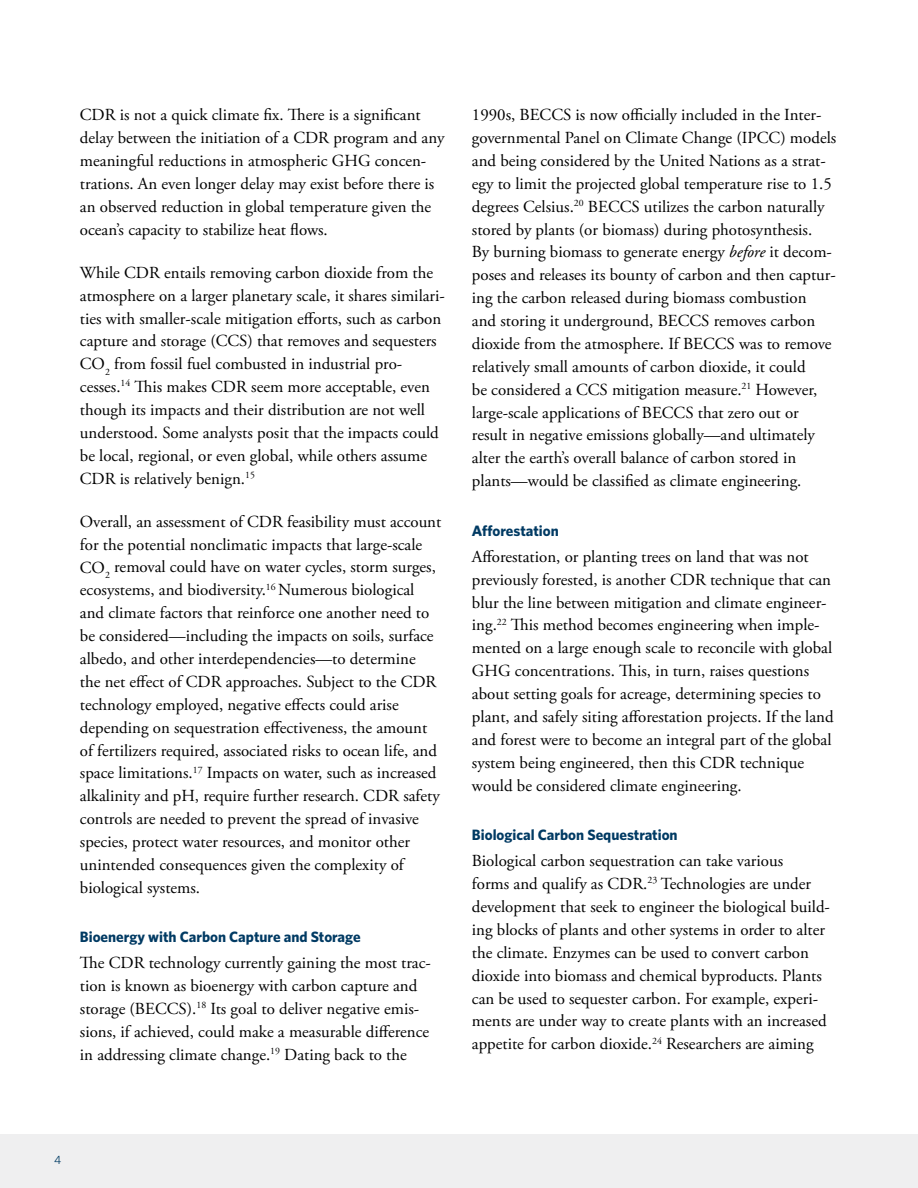
<style>
.page{position:relative;width:918px;height:1188px;background:#fff}
.page>*{position:absolute;margin:0;border:0;box-sizing:border-box;transform-origin:0 0}
.t1{font:16.8px/23px "Adobe Garamond Pro";color:#000}
.t2{font:700 15px "Whitney";color:#003a63}
.t3{font:12px "Whitney";color:#003a63}
.s1{font-style:italic}
</style>
<div class="page">
<div style="left:0;top:1134px;width:918px;height:54px;background:#efeff0"></div>
<p class="t1" style="left:80px;top:104px;width:366px">CDR is not a quick climate fix. There is a significant delay between the initiation of a CDR program and any meaningful reductions in atmospheric GHG concen&shy;trations. An even longer delay may exist before there is an observed reduction in global temperature given the ocean’s capacity to stabilize heat flows.</p>
<p class="t1" style="left:80px;top:262px;width:367px">While CDR entails removing carbon dioxide from the atmosphere on a larger planetary scale, it shares similari&shy;ties with smaller-scale mitigation efforts, such as carbon capture and storage (CCS) that removes and sequesters CO<sub>2</sub> from fossil fuel combusted in industrial pro&shy;cesses.<sup>14</sup> This makes CDR seem more acceptable, even though its impacts and their distribution are not well understood. Some analysts posit that the impacts could be local, regional, or even global, while others assume CDR is relatively benign.<sup>15</sup></p>
<p class="t1" style="left:80px;top:511px;width:363px">Overall, an assessment of CDR feasibility must account for the potential nonclimatic impacts that large-scale CO<sub>2</sub> removal could have on water cycles, storm surges, ecosystems, and biodiversity.<sup>16</sup> Numerous biological and climate factors that reinforce one another need to be considered—including the impacts on soils, surface albedo, and other interdependencies—to determine<br>the net effect of CDR approaches. Subject to the CDR technology employed, negative effects could arise depending on sequestration effectiveness, the amount of fertilizers required, associated risks to ocean life, and space limitations.<sup>17</sup> Impacts on water, such as increased alkalinity and pH, require further research. CDR safety controls are needed to prevent the spread of invasive species, protect water resources, and monitor other unintended consequences given the complexity of biological systems.</p>
<p class="t2" style="left:80px;top:927px;width:282px">Bioenergy with Carbon Capture and Storage</p>
<p class="t1" style="left:80px;top:952px;width:353px">The CDR technology currently gaining the most trac&shy;tion is known as bioenergy with carbon capture and storage (BECCS).<sup>18</sup> Its goal to deliver negative emis&shy;sions, if achieved, could make a measurable difference in addressing climate change.<sup>19</sup> Dating back to the</p>
<p class="t1" style="left:472px;top:104px;width:366px">1990s, BECCS is now officially included in the Inter&shy;governmental Panel on Climate Change (IPCC) models and being considered by the United Nations as a strat&shy;egy to limit the projected global temperature rise to 1.5 degrees Celsius.<sup>20</sup> BECCS utilizes the carbon naturally stored by plants (or biomass) during photosynthesis.<br>By burning biomass to generate energy <span class="s1">before</span> it decom&shy;poses and releases its bounty of carbon and then captur&shy;ing the carbon released during biomass combustion<br>and storing it underground, BECCS removes carbon dioxide from the atmosphere. If BECCS was to remove relatively small amounts of carbon dioxide, it could<br>be considered a CCS mitigation measure.<sup>21</sup> However, large-scale applications of BECCS that zero out or result in negative emissions globally—and ultimately alter the earth’s overall balance of carbon stored in plants—would be classified as climate engineering.</p>
<p class="t2" style="left:472px;top:520px;width:88px">Afforestation</p>
<p class="t1" style="left:472px;top:546px;width:363px">Afforestation, or planting trees on land that was not previously forested, is another CDR technique that can blur the line between mitigation and climate engineer&shy;ing.<sup>22</sup> This method becomes engineering when imple&shy;mented on a large enough scale to reconcile with global GHG concentrations. This, in turn, raises questions about setting goals for acreage, determining species to plant, and safely siting afforestation projects. If the land and forest were to become an integral part of the global system being engineered, then this CDR technique would be considered climate engineering.</p>
<p class="t2" style="left:472px;top:825px;width:207px">Biological Carbon Sequestration</p>
<p class="t1" style="left:472px;top:850px;width:360px">Biological carbon sequestration can take various<br>forms and qualify as CDR.<sup>23</sup> Technologies are under development that seek to engineer the biological build&shy;ing blocks of plants and other systems in order to alter the climate. Enzymes can be used to convert carbon dioxide into biomass and chemical byproducts. Plants can be used to sequester carbon. For example, experi&shy;ments are under way to create plants with an increased appetite for carbon dioxide.<sup>24</sup> Researchers are aiming</p>
<p class="t3" style="left:54px;top:1152px;width:9px">4</p>
</div>
